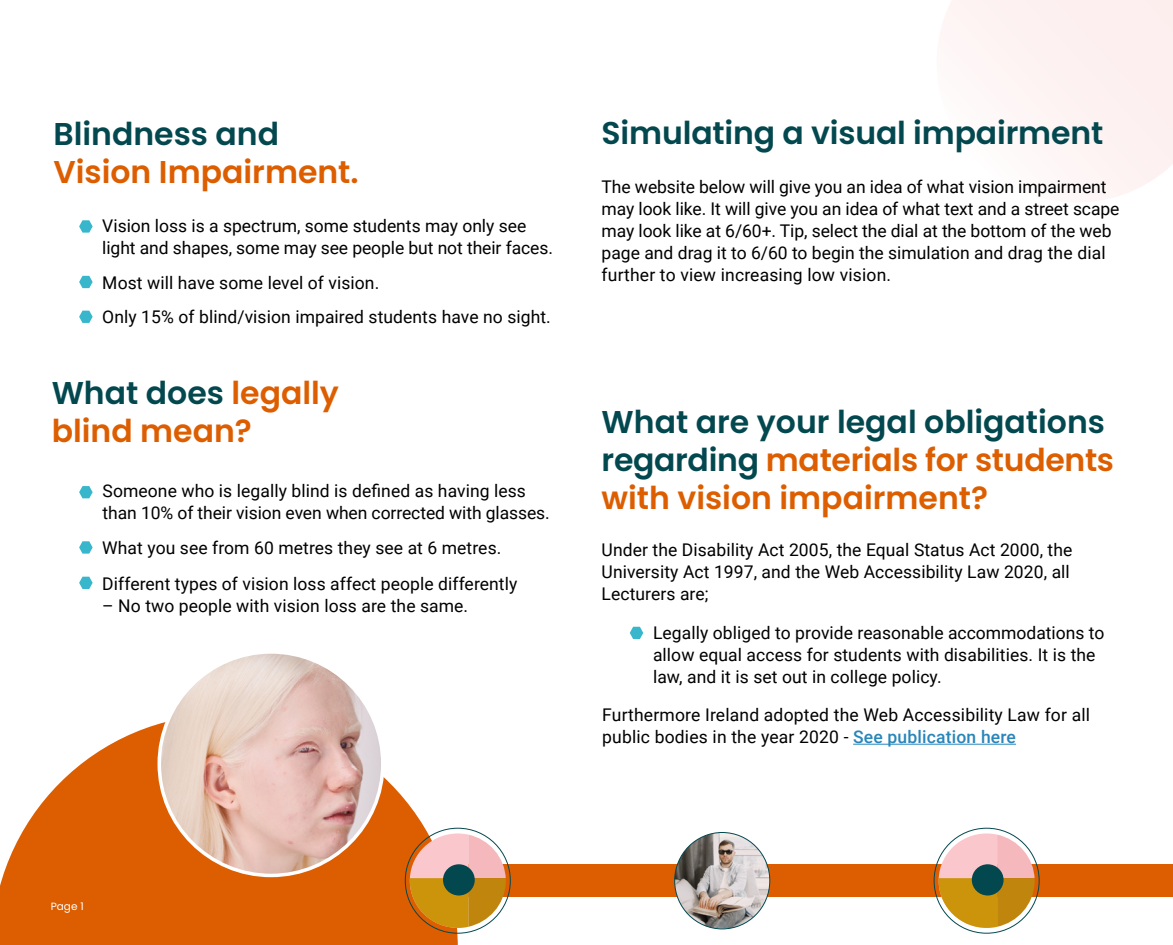
<style>
.page{position:relative;width:1173px;height:945px;background:#fff}
.page>*{position:absolute;margin:0;border:0;box-sizing:border-box;transform-origin:0 0}
.Heading{font:600 31.5px/37.8px "Poppins";color:#dd5e00}
.Heading-2{font:600 31.5px "Poppins";letter-spacing:-.005em;color:#03484f}
.Body{font:17.5px/21.9px "Roboto";letter-spacing:.005em;color:#000}
.t1{font:10.5px "Poppins";color:#fff}
.s1{color:#dd5e00}
.s2{color:#03484f}
.s3{font-weight:500;color:#2986ba}
</style>
<div class="page">
<div style="left:338px;top:865px;width:834px;height:32px;background:#dd5e00"></div>
<svg style="left:0;top:722px;width:458px;height:223px;fill:#dd5e00"></svg>
<svg style="left:938px;top:833px;width:96px;height:95px"></svg>
<div style="left:971px;top:864px;width:32px;height:32px;background:#03484f;border-radius:50%"></div>
<svg style="left:410px;top:833px;width:96px;height:95px;background:#dda76a"></svg>
<div style="left:443px;top:864px;width:32px;height:32px;background:#03484f;border-radius:50%"></div>
<svg style="left:948px;top:0;width:224px;height:196px"></svg>
<svg style="left:79px;top:220px;width:14px;height:13px"></svg>
<svg style="left:79px;top:276px;width:14px;height:12px"></svg>
<svg style="left:79px;top:311px;width:14px;height:12px"></svg>
<svg style="left:79px;top:486px;width:14px;height:12px"></svg>
<svg style="left:79px;top:541px;width:14px;height:13px"></svg>
<svg style="left:79px;top:577px;width:14px;height:12px"></svg>
<svg style="left:629px;top:627px;width:14px;height:12px"></svg>
<hr style="left:853px;top:744px;width:163px;height:1px;background:#2986ba">
<img style="left:159px;top:652px;width:224px;height:223px;border-radius:112px">
<img style="left:674px;top:832px;width:95px;height:97px">
<h2 class="Heading-2" style="left:53px;top:116px;width:227px">Blindness and</h2>
<h2 class="Heading" style="left:53px;top:153px;width:307px">Vision Impairment.</h2>
<p class="Body" style="left:102px;top:214px;width:425px">Vision loss is a spectrum, some students may only see</p>
<p class="Body" style="left:102px;top:236px;width:452px">light and shapes, some may see people but not their faces.</p>
<p class="Body" style="left:102px;top:271px;width:278px">Most will have some level of vision.</p>
<p class="Body" style="left:102px;top:305px;width:450px">Only 15% of blind/vision impaired students have no sight.</p>
<h2 class="Heading-2" style="left:52px;top:375px;width:289px">What does <span class="s1">legally</span></h2>
<h2 class="Heading" style="left:52px;top:412px;width:202px">blind mean?</h2>
<p class="Body" style="left:103px;top:480px;width:425px">Someone who is legally blind is defined as having less</p>
<p class="Body" style="left:103px;top:502px;width:449px">than 10% of their vision even when corrected with glasses.</p>
<p class="Body" style="left:102px;top:536px;width:400px">What you see from 60 metres they see at 6 metres.</p>
<p class="Body" style="left:102px;top:572px;width:416px">Different types of vision loss affect people differently</p>
<p class="Body" style="left:102px;top:594px;width:367px">– No two people with vision loss are the same.</p>
<h2 class="Heading-2" style="left:601px;top:114px;width:503px">Simulating a visual impairment</h2>
<p class="Body" style="left:601px;top:175px;width:519px">The website below will give you an idea of what vision impairment may look like. It will give you an idea of what text and a street scape may look like at 6/60+. Tip, select the dial at the bottom of the web page and drag it to 6/60 to begin the simulation and drag the dial further to view increasing low vision.</p>
<h2 class="Heading" style="left:601px;top:404px;width:514px"><span class="s2">What are your legal obligations regarding</span> materials for students with vision impairment?</h2>
<p class="Body" style="left:601px;top:538px;width:472px">Under the Disability Act 2005, the Equal Status Act 2000, the<br>University Act 1997, and the Web Accessibility Law 2020, all<br>Lecturers are;</p>
<p class="Body" style="left:653px;top:621px;width:453px">Legally obliged to provide reasonable accommodations to allow equal access for students with disabilities. It is the law, and it is set out in college policy.</p>
<p class="Body" style="left:602px;top:703px;width:489px">Furthermore Ireland adopted the Web Accessibility Law for all</p>
<p class="Body" style="left:602px;top:725px;width:415px">public bodies in the year 2020 - <span class="s3">See publication here</span></p>
<p class="t1" style="left:51px;top:900px;width:34px">Page 1</p>
</div>
